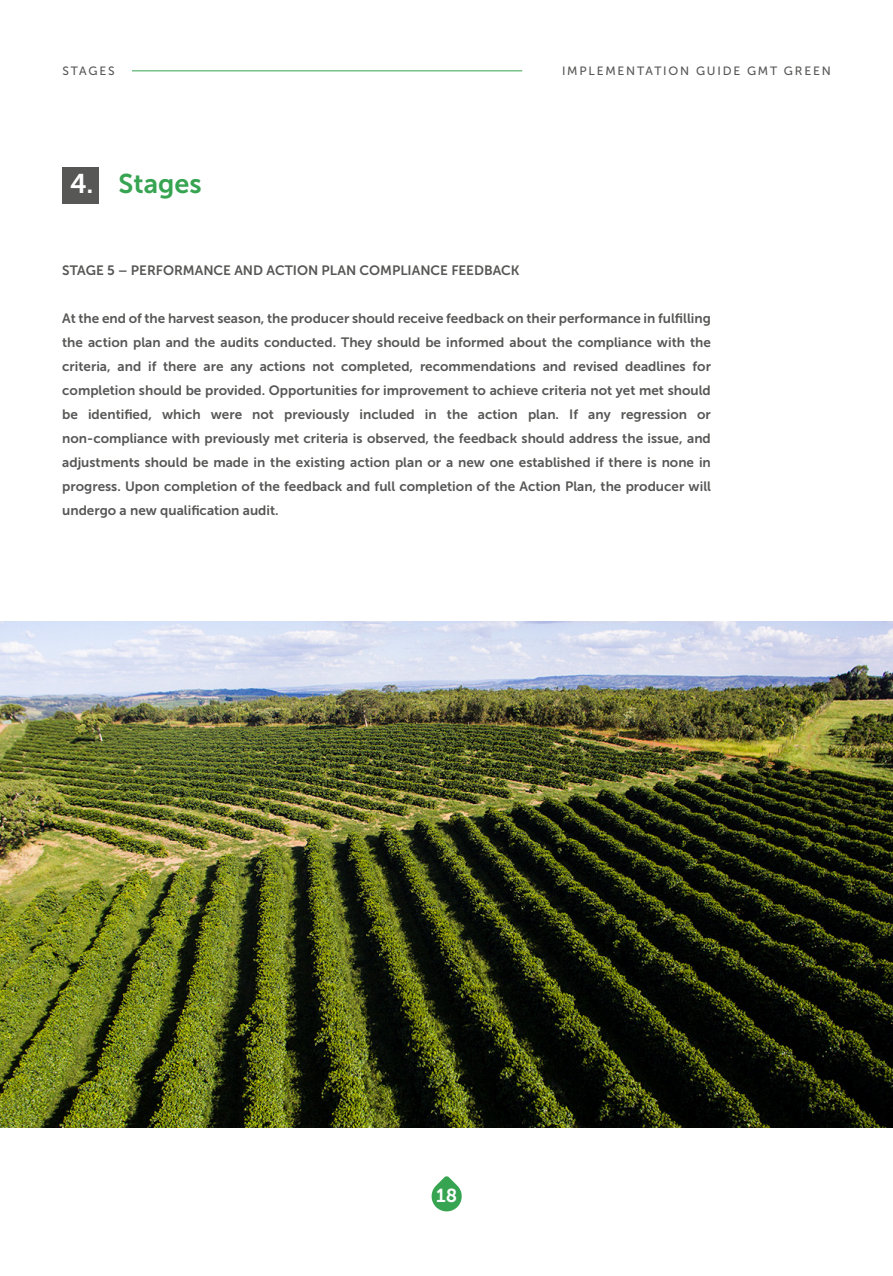
<style>
.page{position:relative;width:893px;height:1276px;background:#fff}
.page>*{position:absolute;margin:0;border:0;box-sizing:border-box;transform-origin:0 0}
.t1{font:27px "Museo Sans 700";color:#37a452}
.t2{font:18.75px "Museo Sans 700";color:#fff}
.t3{font:13.5px/24px "Museo Sans 700";color:#575756;text-align:justify}
.t4{font:12px "Museo Sans 500";letter-spacing:.15em;color:#575756}
.s1{color:#fff}
</style>
<div class="page">
<hr style="left:132px;top:70px;width:390px;height:1px;background:#37a452">
<svg style="left:431px;top:1176px;width:31px;height:36px"></svg>
<div style="left:62px;top:167px;width:37px;height:36px;background:#575756"></div>
<img style="left:0;top:621px;width:893px;height:507px">
<p class="t4" style="left:62px;top:64px;width:54px">STAGES</p>
<p class="t4" style="left:562px;top:64px;width:270px">IMPLEMENTATION GUIDE GMT GREEN</p>
<h1 class="t1" style="left:70px;top:169px;width:133px"><span class="s1">4.</span> Stages</h1>
<p class="t3" style="left:62px;top:258px;width:459px">STAGE 5 – PERFORMANCE AND ACTION PLAN COMPLIANCE FEEDBACK</p>
<p class="t3" style="left:62px;top:306px;width:650px">At the end of the harvest season, the producer should receive feedback on their performance in fulfilling the action plan and the audits conducted. They should be informed about the compliance with the criteria, and if there are any actions not completed, recommendations and revised deadlines for completion should be provided. Opportunities for improvement to achieve criteria not yet met should be identified, which were not previously included in the action plan. If any regression or non-compliance with previously met criteria is observed, the feedback should address the issue, and adjustments should be made in the existing action plan or a new one established if there is none in progress. Upon completion of the feedback and full completion of the Action Plan, the producer will undergo a new qualification audit.</p>
<h2 class="t2" style="left:436px;top:1184px;width:23px">18</h2>
</div>
